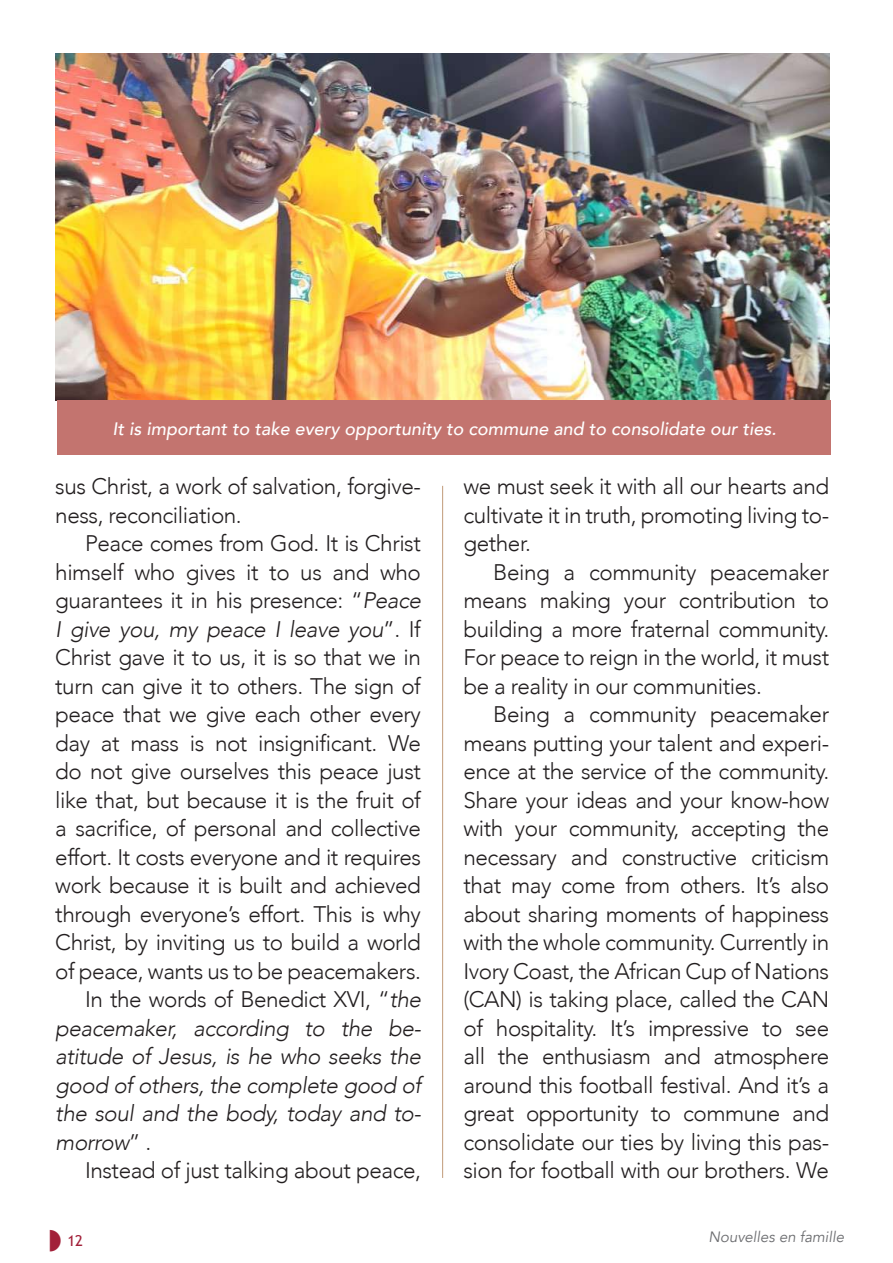
<style>
.page{position:relative;width:893px;height:1263px;background:#fff}
.page>*{position:absolute;margin:0;border:0;box-sizing:border-box;transform-origin:0 0}
.t1{font:300 22.5px/28.5px "Avenir";letter-spacing:-.02em;color:#231f20;text-align:justify}
.t2{font:italic 300 22.5px "Avenir";letter-spacing:-.02em;color:#231f20}
.t3{font:italic 500 18px "Avenir";color:#fff}
.t4{font:italic 15px "Avenir";color:#6c6d70}
.t5{font:15px "Trebuchet MS";color:#a22039}
.s1{font-style:italic}
.s2{font-style:normal}
</style>
<div class="page">
<hr style="left:442px;top:486px;width:1px;height:692px;background:#c19a78">
<img style="left:55px;top:53px;width:774px;height:347px">
<div style="left:57px;top:400px;width:774px;height:55px;background:#c3746f"></div>
<p class="t3" style="left:112px;top:418px;width:665px">It is important to take every opportunity to commune and to consolidate our ties.</p>
<p class="t1" style="left:55px;top:472px;width:367px">sus Christ, a work of salvation, forgive&shy;ness, reconciliation.</p>
<p class="t1" style="left:85px;top:529px;width:337px">Peace comes from God. It is Christ</p>
<p class="t1" style="left:55px;top:558px;width:367px">himself who gives it to us and who</p>
<p class="t1" style="left:55px;top:586px;width:367px">guarantees it in his presence: “<span class="s1">Peace</span></p>
<p class="t2" style="left:55px;top:616px;width:367px">I give you, my peace I leave you<span class="s2">”. If</span></p>
<p class="t1" style="left:55px;top:643px;width:367px">Christ gave it to us, it is so that we in</p>
<p class="t1" style="left:55px;top:672px;width:367px">turn can give it to others. The sign of</p>
<p class="t1" style="left:55px;top:700px;width:367px">peace that we give each other every</p>
<p class="t1" style="left:55px;top:729px;width:367px">day at mass is not insignificant. We</p>
<p class="t1" style="left:55px;top:757px;width:367px">do not give ourselves this peace just</p>
<p class="t1" style="left:55px;top:786px;width:367px">like that, but because it is the fruit of</p>
<p class="t1" style="left:55px;top:814px;width:367px">a sacrifice, of personal and collective</p>
<p class="t1" style="left:55px;top:843px;width:367px">effort. It costs everyone and it requires</p>
<p class="t1" style="left:55px;top:871px;width:367px">work because it is built and achieved</p>
<p class="t1" style="left:55px;top:900px;width:367px">through everyone’s effort. This is why</p>
<p class="t1" style="left:55px;top:928px;width:367px">Christ, by inviting us to build a world</p>
<p class="t1" style="left:55px;top:957px;width:367px">of peace, wants us to be peacemakers.</p>
<p class="t1" style="left:85px;top:985px;width:337px">In the words of Benedict XVI, “<span class="s1">the</span></p>
<p class="t2" style="left:55px;top:1015px;width:367px">peacemaker, according to the be-</p>
<p class="t2" style="left:55px;top:1043px;width:367px">atitude of Jesus, is he who seeks the</p>
<p class="t2" style="left:55px;top:1072px;width:367px">good of others, the complete good of</p>
<p class="t2" style="left:55px;top:1100px;width:367px">the soul and the body, today and to-</p>
<p class="t2" style="left:55px;top:1129px;width:98px">morrow<span class="s2">” .</span></p>
<p class="t1" style="left:85px;top:1156px;width:337px">Instead of just talking about peace,</p>
<p class="t1" style="left:463px;top:472px;width:367px">we must seek it with all our hearts and cultivate it in truth, promoting living to&shy;gether.</p>
<p class="t1" style="left:463px;top:558px;width:367px;text-indent:30px">Being a community peacemaker means making your contribution to building a more fraternal community.<br>For peace to reign in the world, it must be a reality in our communities.</p>
<p class="t1" style="left:463px;top:700px;width:367px;text-indent:30px">Being a community peacemaker means putting your talent and experi&shy;ence at the service of the community.<br>Share your ideas and your know-how with your community, accepting the necessary and constructive criticism that may come from others. It’s also about sharing moments of happiness with the whole community. Currently in Ivory Coast, the African Cup of Nations (CAN) is taking place, called the CAN of hospitality. It’s impressive to see all the enthusiasm and atmosphere around this football festival. And it’s a great opportunity to commune and consolidate our ties by living this pas&shy;sion for football with our brothers. We</p>
<p class="t5" style="left:67px;top:1232px;width:17px">12</p>
<p class="t4" style="left:708px;top:1228px;width:137px">Nouvelles en famille</p>
</div>
